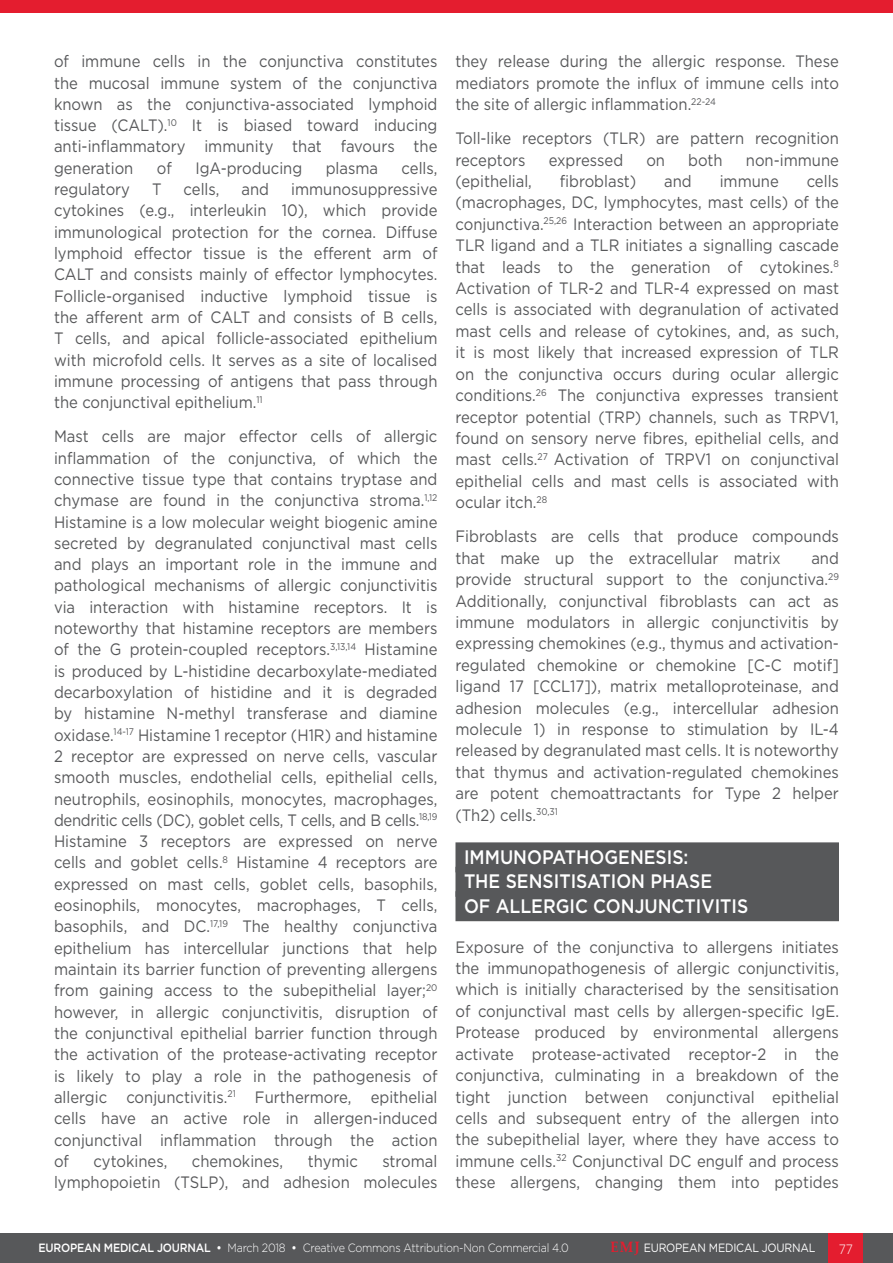
<style>
.page{position:relative;width:893px;height:1263px;background:#fff}
.page>*{position:absolute;margin:0;border:0;box-sizing:border-box;transform-origin:0 0}
._8__Heading_1{font:500 19.5px "Gotham";color:#fff;scale:.9 1}
._11__Main_text{font:16.5px/21.3px "Gotham";color:#57585a;text-align:justify;scale:.9 1}
.t1{font:300 13.5px "Gotham";color:#fff;scale:.9 1}
.t2{font:300 12px "Gotham";letter-spacing:-.02em;color:#fff;scale:.9 1}
.t3{font:12px "Gotham";letter-spacing:-.02em;color:#fff;scale:.9 1}
.s1{font-weight:500}
.s2{font-family:"Palatino Linotype";font-weight:700;font-size:15px;color:#e41d2f}
</style>
<div class="page">
<div style="left:0;top:1233px;width:893px;height:30px;background:#57585a"></div>
<div style="left:829px;top:1233px;width:34px;height:30px;background:#e41d2f"></div>
<div style="left:455px;top:842px;width:384px;height:30px;background:#57585a"></div>
<div style="left:455px;top:867px;width:384px;height:30px;background:#57585a"></div>
<div style="left:455px;top:891px;width:384px;height:30px;background:#57585a"></div>
<div style="left:0;top:0;width:893px;height:13px;background:#e41d2f"></div>
<p class="_11__Main_text" style="left:54px;top:50px;width:428px">of immune cells in the conjunctiva constitutes the mucosal immune system of the conjunctiva known as the conjunctiva-associated lymphoid tissue (CALT).<sup>10</sup> It is biased toward inducing anti-inflammatory immunity that favours the generation</p>
<p class="_11__Main_text" style="left:157px;top:157px;width:18px">of</p>
<p class="_11__Main_text" style="left:195px;top:157px;width:120px">IgA-producing</p>
<p class="_11__Main_text" style="left:326px;top:157px;width:60px">plasma</p>
<p class="_11__Main_text" style="left:402px;top:157px;width:41px">cells,</p>
<p class="_11__Main_text" style="left:54px;top:178px;width:86px">regulatory</p>
<p class="_11__Main_text" style="left:152px;top:178px;width:12px">T</p>
<p class="_11__Main_text" style="left:184px;top:178px;width:41px">cells,</p>
<p class="_11__Main_text" style="left:242px;top:178px;width:32px">and</p>
<p class="_11__Main_text" style="left:54px;top:178px;width:428px;text-indent:237px">immunosuppressive cytokines (e.g., interleukin 10), which provide immunological protection for the cornea. Diffuse lymphoid effector tissue is the efferent arm of CALT and consists mainly of effector lymphocytes.<br>Follicle-organised inductive lymphoid tissue is the afferent arm of CALT and consists of B cells, T cells, and apical follicle-associated epithelium with microfold cells. It serves as a site of localised immune processing of antigens that pass through the conjunctival epithelium.<sup>11</sup></p>
<p class="_11__Main_text" style="left:54px;top:425px;width:428px">Mast cells are major effector cells of allergic inflammation of the conjunctiva, of which the connective tissue type that contains tryptase and chymase are found in the conjunctiva stroma.<sup>1,12<br></sup>Histamine is a low molecular weight biogenic amine secreted by degranulated conjunctival mast cells and plays an important role in the immune and pathological mechanisms of allergic conjunctivitis via interaction with histamine receptors. It is noteworthy that histamine receptors are members of the G protein-coupled receptors.<sup>3,13,14</sup> Histamine is produced by L-histidine decarboxylate-mediated decarboxylation of histidine and it is degraded by histamine N-methyl transferase and diamine oxidase.<sup>14-17</sup> Histamine 1 receptor (H1R) and histamine 2 receptor are expressed on nerve cells, vascular smooth muscles, endothelial cells, epithelial cells, neutrophils, eosinophils, monocytes, macrophages, dendritic cells (DC), goblet cells, T cells, and B cells.<sup>18,19<br></sup>Histamine 3 receptors are expressed on nerve cells and goblet cells.<sup>8</sup> Histamine 4 receptors are expressed on mast cells, goblet cells, basophils, eosinophils, monocytes, macrophages, T cells, basophils, and DC.<sup>17,19</sup> The healthy conjunctiva epithelium has intercellular junctions that help maintain its barrier function of preventing allergens from gaining access to the subepithelial layer;<sup>20 </sup>however, in allergic conjunctivitis, disruption of the conjunctival epithelial barrier function through the activation of the protease-activating receptor is likely to play a role in the pathogenesis of allergic conjunctivitis.<sup>21</sup> Furthermore, epithelial cells have an active role in allergen-induced conjunctival inflammation through the action of</p>
<p class="_11__Main_text" style="left:54px;top:1150px;width:428px;text-align:right">stromal<br>lymphopoietin (TSLP), and adhesion molecules</p>
<p class="_11__Main_text" style="left:94px;top:1150px;width:84px">cytokines,</p>
<p class="_11__Main_text" style="left:192px;top:1150px;width:103px">chemokines,</p>
<p class="_11__Main_text" style="left:308px;top:1150px;width:57px">thymic</p>
<p class="_11__Main_text" style="left:455px;top:50px;width:428px">they release during the allergic response. These mediators promote the influx of immune cells into the site of allergic inflammation.<sup>22-24</sup></p>
<p class="_11__Main_text" style="left:455px;top:127px;width:428px">Toll-like receptors (TLR) are pattern recognition receptors</p>
<p class="_11__Main_text" style="left:549px;top:149px;width:84px">expressed</p>
<p class="_11__Main_text" style="left:646px;top:149px;width:22px">on</p>
<p class="_11__Main_text" style="left:688px;top:149px;width:40px">both</p>
<p class="_11__Main_text" style="left:746px;top:149px;width:105px">non-immune</p>
<p class="_11__Main_text" style="left:455px;top:170px;width:86px">(epithelial,</p>
<p class="_11__Main_text" style="left:560px;top:170px;width:87px">fibroblast)</p>
<p class="_11__Main_text" style="left:664px;top:170px;width:32px">and</p>
<p class="_11__Main_text" style="left:720px;top:170px;width:67px">immune</p>
<p class="_11__Main_text" style="left:455px;top:170px;width:428px;text-indent:351px">cells (macrophages, DC, lymphocytes, mast cells) of the conjunctiva.<sup>25,26</sup> Interaction between an appropriate TLR ligand and a TLR initiates a signalling cascade that leads to the generation of cytokines.<sup>8<br></sup>Activation of TLR-2 and TLR-4 expressed on mast cells is associated with degranulation of activated mast cells and release of cytokines, and, as such, it is most likely that increased expression of TLR on the conjunctiva occurs during ocular allergic conditions.<sup>26</sup> The conjunctiva expresses transient receptor potential (TRP) channels, such as TRPV1, found on sensory nerve fibres, epithelial cells, and mast cells.<sup>27</sup> Activation of TRPV1 on conjunctival epithelial cells and mast cells is associated with ocular itch.<sup>28</sup></p>
<p class="_11__Main_text" style="left:455px;top:525px;width:428px">Fibroblasts are cells that produce compounds that make up the extracellular matrix</p>
<p class="_11__Main_text" style="left:455px;top:547px;width:428px;text-indent:356px">and provide structural support to the conjunctiva.<sup>29<br></sup>Additionally, conjunctival fibroblasts can act as immune modulators in allergic conjunctivitis by expressing chemokines (e.g., thymus and activation&shy;regulated chemokine or chemokine [C-C motif] ligand 17 [CCL17]), matrix metalloproteinase, and adhesion molecules (e.g., intercellular adhesion molecule 1) in response to stimulation by IL-4 released by degranulated mast cells. It is noteworthy that thymus and activation-regulated chemokines are potent chemoattractants for Type 2 helper (Th2) cells.<sup>30,31</sup></p>
<p class="_8__Heading_1" style="left:464px;top:844px;width:251px">IMMUNOPATHOGENESIS:</p>
<p class="_8__Heading_1" style="left:464px;top:869px;width:277px">THE SENSITISATION PHASE</p>
<p class="_8__Heading_1" style="left:464px;top:893px;width:317px">OF ALLERGIC CONJUNCTIVITIS</p>
<p class="_11__Main_text" style="left:455px;top:936px;width:428px">Exposure of the conjunctiva to allergens initiates the immunopathogenesis of allergic conjunctivitis, which is initially characterised by the sensitisation of conjunctival mast cells by allergen-specific IgE.<br>Protease produced by environmental allergens activate protease-activated receptor-2 in the conjunctiva, culminating in a breakdown of the tight junction between conjunctival epithelial cells and subsequent entry of the allergen into the subepithelial layer, where they have access to immune cells.<sup>32</sup> Conjunctival DC engulf and process these allergens, changing them into peptides</p>
<p class="t2" style="left:39px;top:1240px;width:591px"><span class="s1">EUROPEAN MEDICAL JOURNAL •</span> March 2018 <span class="s1">•</span> Creative Commons Attribution-Non Commercial 4.0</p>
<p class="t3" style="left:611px;top:1240px;width:229px"><span class="s2">EMJ</span> EUROPEAN MEDICAL JOURNAL</p>
<p class="t1" style="left:839px;top:1240px;width:17px">77</p>
</div>
